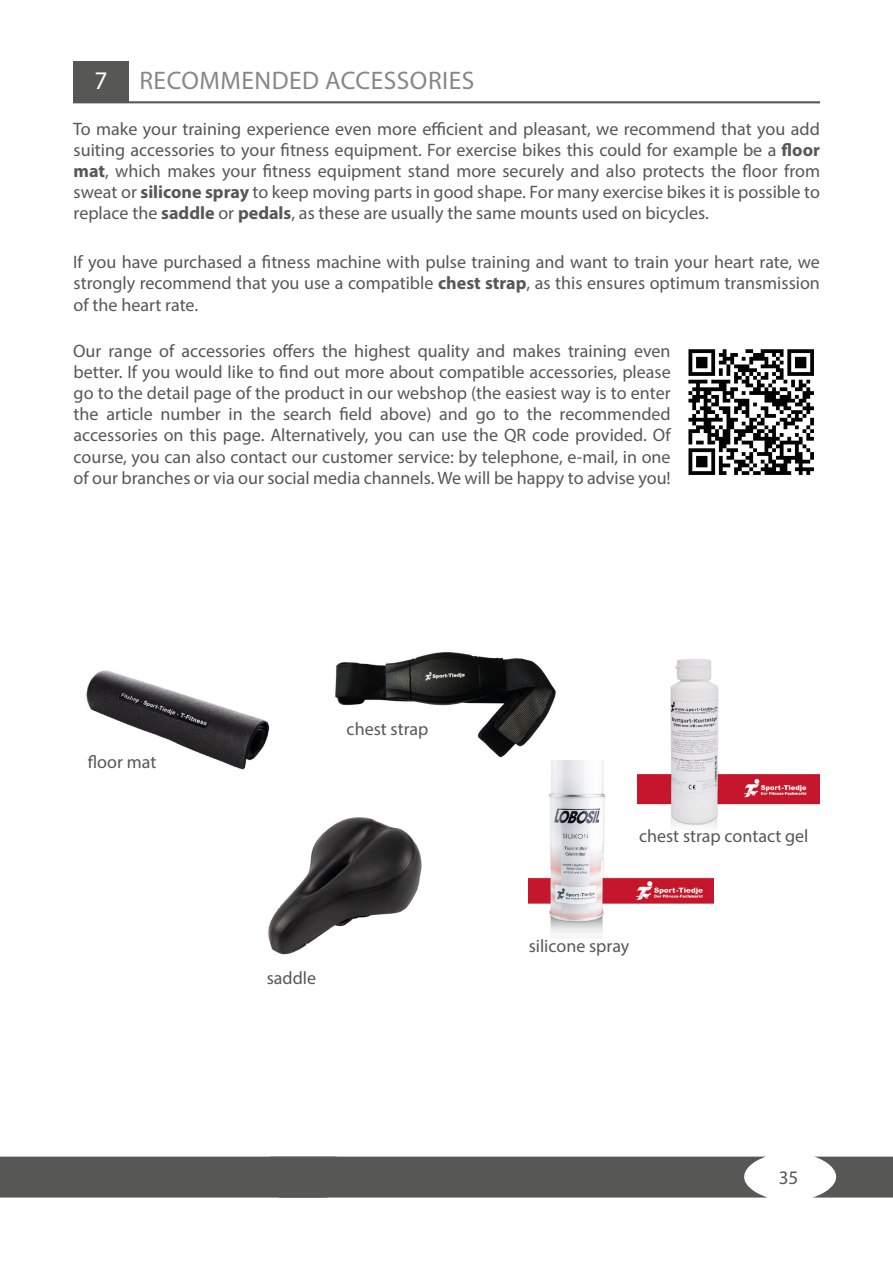
<style>
.page{position:relative;width:893px;height:1263px;background:#fff}
.page>*{position:absolute;margin:0;border:0;box-sizing:border-box;transform-origin:0 0}
.t1{font:25.5px "Myriad Pro";letter-spacing:.02em;color:#878787}
.t2{font:25.5px "Myriad Pro";color:#fff}
.t3{font:19.2px "Myriad Pro";color:#575756}
.t4{font:18px/21.1px "Myriad Pro";color:#575756;text-align:justify}
.s1{font-weight:700}
</style>
<div class="page">
<img style="left:86px;top:670px;width:184px;height:100px">
<img style="left:335px;top:652px;width:221px;height:106px">
<img style="left:529px;top:760px;width:184px;height:174px">
<img style="left:638px;top:659px;width:182px;height:176px">
<img style="left:268px;top:817px;width:154px;height:138px">
<svg style="left:814px;top:1156px;width:79px;height:41px"></svg>
<div style="left:0;top:1156px;width:766px;height:41px;background:#575756"></div>
<img style="left:688px;top:349px;width:126px;height:126px">
<div style="left:73px;top:61px;width:55px;height:41px;background:#575756"></div>
<hr style="left:73px;top:101px;width:747px;height:2px;background:#575756">
<p class="t2" style="left:94px;top:65px;width:15px">7</p>
<p class="t1" style="left:139px;top:65px;width:336px">RECOMMENDED ACCESSORIES</p>
<p class="t4" style="left:73px;top:118px;width:748px">To make your training experience even more efficient and pleasant, we recommend that you add suiting accessories to your fitness equipment. For exercise bikes this could for example be a <span class="s1">floor mat</span>, which makes your fitness equipment stand more securely and also protects the floor from sweat or <span class="s1">silicone spray</span> to keep moving parts in good shape. For many exercise bikes it is possible to replace the <span class="s1">saddle</span> or <span class="s1">pedals</span>, as these are usually the same mounts used on bicycles.</p>
<p class="t4" style="left:73px;top:251px;width:748px">If you have purchased a fitness machine with pulse training and want to train your heart rate, we strongly recommend that you use a compatible <span class="s1">chest strap</span>, as this ensures optimum transmission of the heart rate.</p>
<p class="t4" style="left:73px;top:340px;width:599px">Our range of accessories offers the highest quality and makes training even better. If you would like to find out more about compatible accessories, please go to the detail page of the product in our webshop (the easiest way is to enter the article number in the search field above) and go to the recommended accessories on this page. Alternatively, you can use the QR code provided. Of course, you can also contact our customer service: by telephone, e-mail, in one of our branches or via our social media channels. We will be happy to advise you!</p>
<p class="t4" style="left:88px;top:751px;width:70px">floor mat</p>
<p class="t4" style="left:347px;top:718px;width:83px">chest strap</p>
<p class="t4" style="left:267px;top:967px;width:51px">saddle</p>
<p class="t4" style="left:639px;top:825px;width:171px">chest strap contact gel</p>
<p class="t4" style="left:529px;top:935px;width:102px">silicone spray</p>
<p class="t3" style="left:779px;top:1166px;width:21px">35</p>
</div>
